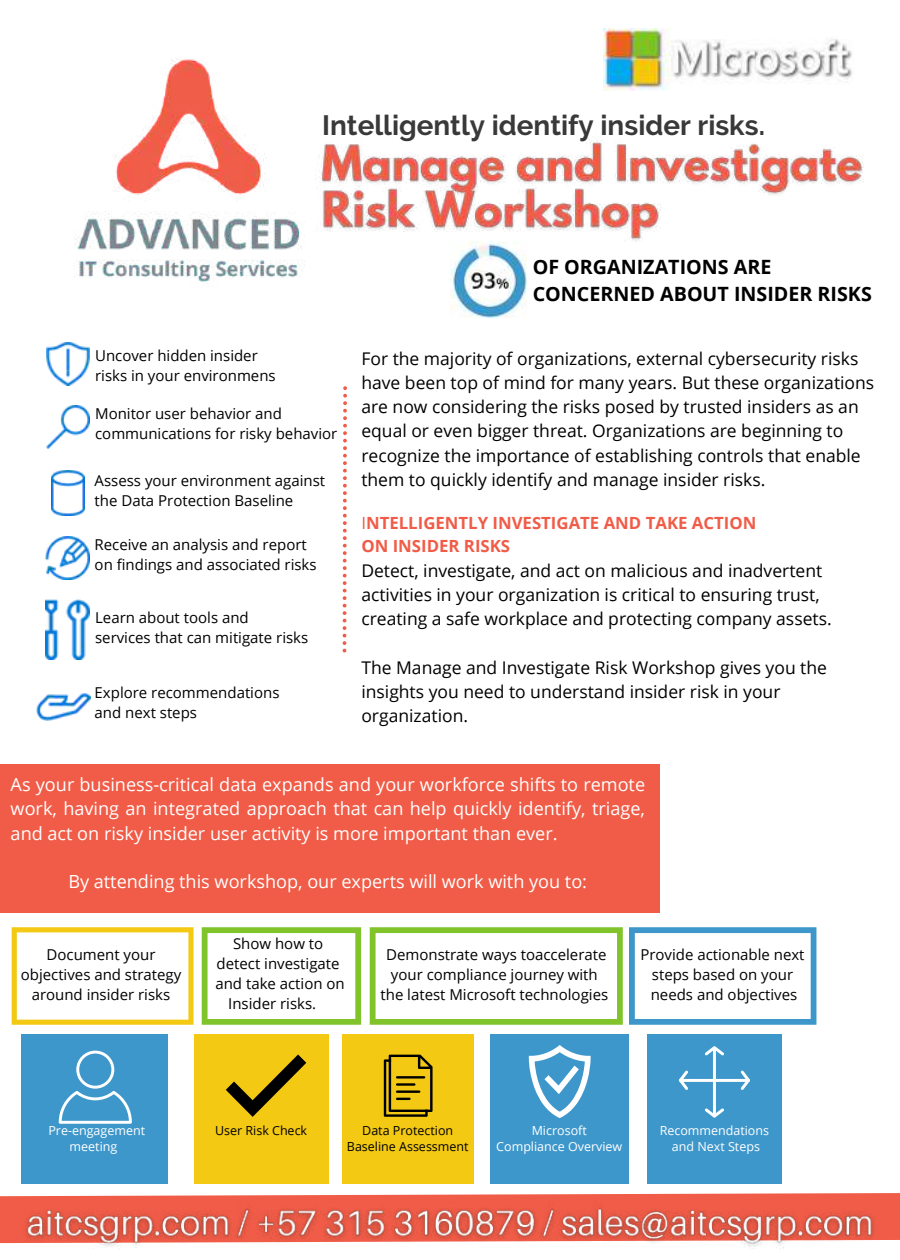
<style>
.page{position:relative;width:900px;height:1260px;background:#fff}
.page>*{position:absolute;margin:0;border:0;box-sizing:border-box;transform-origin:0 0}
.t1{font:700 27.75px "Raleway";color:#393939}
.t2{font:700 19.75px/27px "Open Sans";color:#000}
.t3{font:18px/24.2px "Open Sans";color:#fff;text-align:justify}
.t4{font:17.5px/24.2px "Open Sans";color:#000}
.t5{font:700 16.75px/23px "Open Sans";color:#f05c47}
.t6{font:15px/20px "Open Sans";color:#000}
.t7{font:12.5px/16.8px "Open Sans";color:#fff;text-align:center}
.t8{font:12.5px/16.8px "Open Sans";color:#000;text-align:center}
.s1{font-weight:400}
</style>
<div class="page">
<img style="left:74px;top:58px;width:242px;height:224px">
<svg style="left:0;top:1169px;width:900px;height:75px"></svg>
<img style="left:604px;top:28px;width:248px;height:62px">
<img style="left:450px;top:248px;width:77px;height:70px">
<img style="left:47px;top:343px;width:43px;height:43px">
<img style="left:47px;top:405px;width:43px;height:43px">
<img style="left:51px;top:470px;width:34px;height:45px">
<img style="left:46px;top:536px;width:43px;height:43px">
<img style="left:46px;top:600px;width:43px;height:60px">
<img style="left:36px;top:694px;width:55px;height:26px">
<svg style="left:343px;top:386px;width:4px;height:266px"></svg>
<div style="left:0;top:764px;width:660px;height:148px;background:#f05c47"></div>
<svg style="left:12px;top:927px;width:182px;height:98px"></svg>
<svg style="left:202px;top:927px;width:159px;height:98px"></svg>
<svg style="left:370px;top:927px;width:253px;height:98px"></svg>
<svg style="left:629px;top:927px;width:187px;height:98px"></svg>
<div style="left:22px;top:1034px;width:146px;height:150px;background:#3e97cb"></div>
<div style="left:194px;top:1034px;width:135px;height:150px;background:#f3c914"></div>
<div style="left:343px;top:1034px;width:131px;height:150px;background:#f3c914"></div>
<div style="left:490px;top:1034px;width:138px;height:150px;background:#3e97cb"></div>
<div style="left:647px;top:1034px;width:135px;height:150px;background:#3e97cb"></div>
<svg style="left:59px;top:1051px;width:73px;height:73px"></svg>
<svg style="left:226px;top:1054px;width:80px;height:63px"></svg>
<svg style="left:384px;top:1055px;width:49px;height:62px"></svg>
<svg style="left:529px;top:1045px;width:62px;height:73px"></svg>
<hr style="left:679px;top:1079px;width:71px;height:3px;background:#fff">
<svg style="left:741px;top:1070px;width:9px;height:20px"></svg>
<svg style="left:679px;top:1070px;width:9px;height:20px"></svg>
<hr style="left:713px;top:1048px;width:3px;height:68px;background:#fff">
<svg style="left:705px;top:1046px;width:19px;height:10px"></svg>
<svg style="left:705px;top:1108px;width:19px;height:10px"></svg>
<img style="left:321px;top:137px;width:543px;height:111px">
<img style="left:17px;top:1192px;width:866px;height:57px">
<h1 class="t1" style="left:322px;top:109px;width:444px">Intelligently identify insider risks.</h1>
<p class="t6" style="left:95px;top:345px;width:182px">Uncover hidden insider risks in your environmens</p>
<p class="t6" style="left:95px;top:403px;width:244px">Monitor user behavior and communications for risky behavior</p>
<p class="t6" style="left:95px;top:471px;width:232px">Assess your environment against the Data Protection Baseline</p>
<p class="t6" style="left:95px;top:534px;width:224px">Receive an analysis and report on findings and associated risks</p>
<p class="t6" style="left:95px;top:607px;width:215px">Learn about tools and<br>services that can mitigate risks</p>
<p class="t6" style="left:95px;top:682px;width:186px">Explore recommendations and next steps</p>
<p class="t2" style="left:533px;top:253px;width:341px">OF ORGANIZATIONS ARE<br>CONCERNED ABOUT INSIDER RISKS</p>
<p class="t4" style="left:361px;top:346px;width:514px">For the majority of organizations, external cybersecurity risks have been top of mind for many years. But these organizations are now considering the risks posed by trusted insiders as an equal or even bigger threat. Organizations are beginning to recognize the importance of establishing controls that enable them to quickly identify and manage insider risks.</p>
<p class="t5" style="left:361px;top:511px;width:397px"><span class="s1">I</span>NTELLIGENTLY INVESTIGATE AND TAKE ACTION<br>ON INSIDER RISKS</p>
<p class="t4" style="left:361px;top:558px;width:472px">Detect, investigate, and act on malicious and inadvertent activities in your organization is critical to ensuring trust, creating a safe workplace and protecting company assets.</p>
<p class="t4" style="left:361px;top:655px;width:467px">The Manage and Investigate Risk Workshop gives you the insights you need to understand insider risk in your organization.</p>
<p class="t3" style="left:11px;top:772px;width:636px">As your business-critical data expands and your workforce shifts to remote work, having an integrated approach that can help quickly identify, triage, and act on risky insider user activity is more important than ever.</p>
<p class="t3" style="left:68px;top:869px;width:520px">By attending this workshop, our experts will work with you to:</p>
<p class="t6" style="left:21px;top:944px;width:162px;text-align:center">Document your objectives and strategy around insider risks</p>
<p class="t6" style="left:233px;top:933px;width:92px">Show how to</p>
<p class="t6" style="left:217px;top:953px;width:124px">detect investigate</p>
<p class="t6" style="left:215px;top:973px;width:131px">and take action on</p>
<p class="t6" style="left:228px;top:993px;width:89px">Insider risks.</p>
<p class="t6" style="left:381px;top:944px;width:229px;text-align:center">Demonstrate ways toaccelerate your compliance journey with the latest Microsoft technologies</p>
<p class="t6" style="left:640px;top:944px;width:166px;text-align:center">Provide actionable next steps based on your needs and objectives</p>
<p class="t7" style="left:48px;top:1121px;width:98px">Pre-engagement meeting</p>
<p class="t8" style="left:215px;top:1121px;width:94px">User Risk Check</p>
<p class="t8" style="left:347px;top:1121px;width:123px">Data Protection<br>Baseline Assessment</p>
<p class="t7" style="left:496px;top:1121px;width:128px">Microsoft<br>Compliance Overview</p>
<p class="t7" style="left:660px;top:1121px;width:111px">Recommendations and Next Steps</p>
</div>
